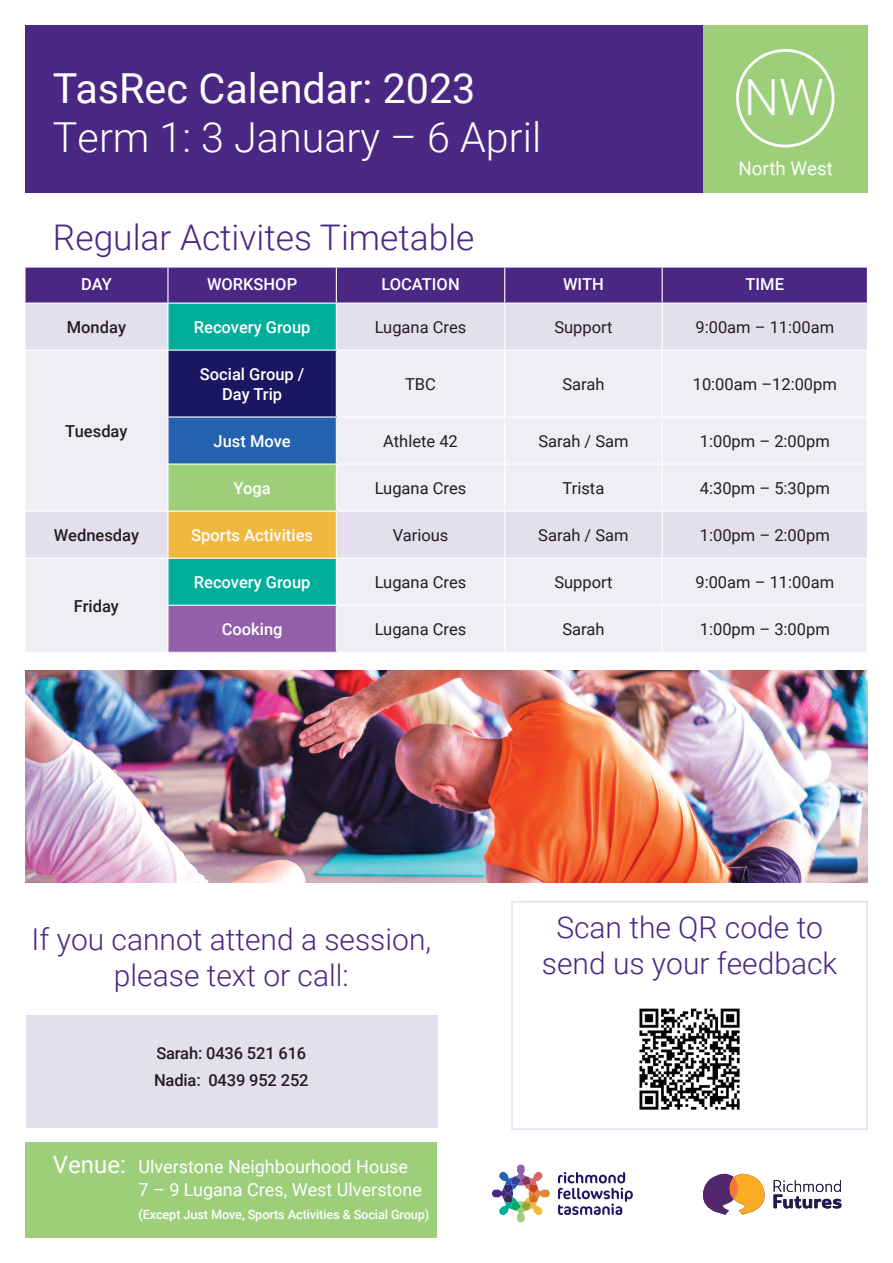
<style>
.page{position:relative;width:893px;height:1263px;background:#fff}
.page>*{position:absolute;margin:0;border:0;box-sizing:border-box;transform-origin:0 0}
.t1{font:300 49.95px "Roboto";color:#fff}
.t2{font:300 41.4px "Roboto";color:#fff}
.t3{font:41.4px "Roboto";color:#fff}
.t4{font:300 35.4px "Roboto";color:#4a2783}
.t5{font:300 30px/36px "Roboto";color:#4a2783;text-align:center}
.t6{font:18.75px "Roboto";color:#fff}
.t7{font:18px/23px "Roboto";color:#fff}
.t8{font:16.5px "Roboto";color:#231f20}
.t9{font:500 16.5px/19.8px "Roboto";color:#fff;text-align:center}
.t10{font:500 16.5px/26.2px "Roboto";letter-spacing:-.01em;color:#231f20}
.t11{font:500 12.75px "Roboto";letter-spacing:-.01em;color:#fff}
.s1{font-size:24px}
</style>
<div class="page">
<div style="left:26px;top:26px;width:841px;height:167px;background:#4a2783"></div>
<div style="left:703px;top:26px;width:164px;height:167px;background:#9dcf7b"></div>
<div style="left:26px;top:1142px;width:411px;height:95px;background:#9dcf7b"></div>
<div style="left:736px;top:49px;width:98px;height:98px;border:3px solid #fff;border-radius:50%"></div>
<svg style="left:492px;top:1164px;width:58px;height:58px"></svg>
<svg style="left:558px;top:1172px;width:75px;height:43px"></svg>
<svg style="left:703px;top:1174px;width:61px;height:41px"></svg>
<svg style="left:773px;top:1180px;width:68px;height:28px"></svg>
<div style="left:26px;top:1015px;width:411px;height:113px;background:#e3dfed"></div>
<div style="left:511px;top:901px;width:357px;height:229px;border:2px solid #e3dfed"></div>
<img style="left:639px;top:1008px;width:101px;height:102px">
<img style="left:26px;top:671px;width:841px;height:211px">
<div style="left:26px;top:268px;width:841px;height:34px;background:#4a2783"></div>
<div style="left:26px;top:304px;width:841px;height:46px;background:#e3dfed"></div>
<div style="left:169px;top:304px;width:167px;height:46px;background:#00ae9a"></div>
<svg style="left:26px;top:351px;width:841px;height:301px;background:#e4e9f0"></svg>
<div style="left:168px;top:350px;width:168px;height:67px;background:#1b1661"></div>
<div style="left:168px;top:417px;width:168px;height:47px;background:#2461ae"></div>
<div style="left:168px;top:464px;width:168px;height:47px;background:#9dcf7b"></div>
<div style="left:168px;top:511px;width:168px;height:47px;background:#f0b83d"></div>
<div style="left:168px;top:605px;width:168px;height:47px;background:#9260a8"></div>
<hr style="left:167px;top:268px;width:2px;height:34px;background:#fff">
<hr style="left:336px;top:268px;width:1px;height:34px;background:#fff">
<hr style="left:504px;top:268px;width:1px;height:34px;background:#fff">
<hr style="left:662px;top:268px;width:1px;height:34px;background:#fff">
<hr style="left:167px;top:304px;width:2px;height:46px;background:#fff">
<hr style="left:336px;top:304px;width:1px;height:46px;background:#fff">
<hr style="left:504px;top:304px;width:1px;height:46px;background:#fff">
<hr style="left:662px;top:304px;width:1px;height:46px;background:#fff">
<hr style="left:168px;top:350px;width:168px;height:1px;background:#fff">
<hr style="left:167px;top:351px;width:2px;height:65px;background:#fff">
<hr style="left:336px;top:351px;width:1px;height:65px;background:#fff">
<hr style="left:504px;top:351px;width:1px;height:65px;background:#fff">
<hr style="left:662px;top:351px;width:1px;height:65px;background:#fff">
<hr style="left:167px;top:416px;width:169px;height:2px;background:#fff">
<hr style="left:167px;top:418px;width:2px;height:45px;background:#fff">
<hr style="left:336px;top:416px;width:169px;height:2px;background:#fff">
<hr style="left:336px;top:418px;width:1px;height:45px;background:#fff">
<hr style="left:505px;top:416px;width:157px;height:2px;background:#fff">
<hr style="left:504px;top:418px;width:1px;height:45px;background:#fff">
<hr style="left:662px;top:416px;width:205px;height:2px;background:#fff">
<hr style="left:662px;top:418px;width:1px;height:45px;background:#fff">
<hr style="left:167px;top:463px;width:169px;height:2px;background:#fff">
<hr style="left:167px;top:465px;width:2px;height:46px;background:#fff">
<hr style="left:336px;top:463px;width:169px;height:2px;background:#fff">
<hr style="left:336px;top:465px;width:1px;height:46px;background:#fff">
<hr style="left:505px;top:463px;width:157px;height:2px;background:#fff">
<hr style="left:504px;top:465px;width:1px;height:46px;background:#fff">
<hr style="left:662px;top:463px;width:205px;height:2px;background:#fff">
<hr style="left:662px;top:465px;width:1px;height:46px;background:#fff">
<hr style="left:26px;top:511px;width:142px;height:1px;background:#fff">
<hr style="left:168px;top:511px;width:168px;height:1px;background:#fff">
<hr style="left:167px;top:512px;width:2px;height:46px;background:#fff">
<hr style="left:336px;top:511px;width:169px;height:1px;background:#fff">
<hr style="left:336px;top:512px;width:1px;height:46px;background:#fff">
<hr style="left:505px;top:511px;width:157px;height:1px;background:#fff">
<hr style="left:504px;top:512px;width:1px;height:46px;background:#fff">
<hr style="left:662px;top:511px;width:205px;height:1px;background:#fff">
<hr style="left:662px;top:512px;width:1px;height:46px;background:#fff">
<hr style="left:26px;top:558px;width:142px;height:1px;background:#fff">
<hr style="left:168px;top:558px;width:168px;height:1px;background:#fff">
<hr style="left:167px;top:559px;width:2px;height:46px;background:#fff">
<hr style="left:336px;top:558px;width:169px;height:1px;background:#fff">
<hr style="left:336px;top:559px;width:1px;height:46px;background:#fff">
<hr style="left:505px;top:558px;width:157px;height:1px;background:#fff">
<hr style="left:504px;top:559px;width:1px;height:46px;background:#fff">
<hr style="left:662px;top:558px;width:205px;height:1px;background:#fff">
<hr style="left:662px;top:559px;width:1px;height:46px;background:#fff">
<hr style="left:167px;top:605px;width:169px;height:1px;background:#fff">
<hr style="left:167px;top:606px;width:2px;height:46px;background:#fff">
<hr style="left:336px;top:605px;width:169px;height:1px;background:#fff">
<hr style="left:336px;top:606px;width:1px;height:46px;background:#fff">
<hr style="left:505px;top:605px;width:157px;height:1px;background:#fff">
<hr style="left:504px;top:606px;width:1px;height:46px;background:#fff">
<hr style="left:662px;top:605px;width:205px;height:1px;background:#fff">
<hr style="left:662px;top:606px;width:1px;height:46px;background:#fff">
<h2 class="t3" style="left:53px;top:59px;width:424px">TasRec Calendar: 2023</h2>
<h2 class="t2" style="left:53px;top:109px;width:490px">Term 1: 3 January – 6 April</h2>
<h3 class="t4" style="left:53px;top:213px;width:423px">Regular Activites Timetable</h3>
<h1 class="t1" style="left:744px;top:62px;width:82px">NW</h1>
<p class="t6" style="left:738px;top:155px;width:96px">North West</p>
<p class="t9" style="left:81px;top:274px;width:32px">DAY</p>
<p class="t9" style="left:207px;top:274px;width:92px">WORKSHOP</p>
<p class="t9" style="left:381px;top:274px;width:80px">LOCATION</p>
<p class="t9" style="left:563px;top:274px;width:42px">WITH</p>
<p class="t9" style="left:746px;top:274px;width:40px">TIME</p>
<p class="t10" style="left:67px;top:313px;width:61px">Monday</p>
<p class="t9" style="left:194px;top:317px;width:118px">Recovery Group</p>
<p class="t8" style="left:375px;top:316px;width:93px">Lugana Cres</p>
<p class="t8" style="left:554px;top:316px;width:60px">Support</p>
<p class="t8" style="left:695px;top:316px;width:140px">9:00am – 11:00am</p>
<p class="t10" style="left:65px;top:417px;width:64px">Tuesday</p>
<p class="t9" style="left:200px;top:364px;width:106px">Social Group /<br>Day Trip</p>
<p class="t8" style="left:405px;top:373px;width:32px">TBC</p>
<p class="t8" style="left:562px;top:373px;width:44px">Sarah</p>
<p class="t8" style="left:693px;top:373px;width:146px">10:00am –12:00pm</p>
<p class="t9" style="left:214px;top:431px;width:79px">Just Move</p>
<p class="t8" style="left:383px;top:430px;width:76px">Athlete 42</p>
<p class="t8" style="left:538px;top:430px;width:92px">Sarah / Sam</p>
<p class="t8" style="left:700px;top:430px;width:132px">1:00pm – 2:00pm</p>
<p class="t9" style="left:234px;top:478px;width:39px">Yoga</p>
<p class="t8" style="left:375px;top:477px;width:93px">Lugana Cres</p>
<p class="t8" style="left:563px;top:477px;width:43px">Trista</p>
<p class="t8" style="left:700px;top:477px;width:132px">4:30pm – 5:30pm</p>
<p class="t10" style="left:54px;top:522px;width:87px">Wednesday</p>
<p class="t9" style="left:191px;top:525px;width:123px">Sports Activities</p>
<p class="t8" style="left:393px;top:524px;width:57px">Various</p>
<p class="t8" style="left:538px;top:524px;width:92px">Sarah / Sam</p>
<p class="t8" style="left:700px;top:524px;width:132px">1:00pm – 2:00pm</p>
<p class="t10" style="left:74px;top:592px;width:47px">Friday</p>
<p class="t9" style="left:194px;top:572px;width:118px">Recovery Group</p>
<p class="t8" style="left:375px;top:571px;width:93px">Lugana Cres</p>
<p class="t8" style="left:554px;top:571px;width:60px">Support</p>
<p class="t8" style="left:695px;top:571px;width:140px">9:00am – 11:00am</p>
<p class="t9" style="left:222px;top:619px;width:62px">Cooking</p>
<p class="t8" style="left:375px;top:618px;width:93px">Lugana Cres</p>
<p class="t8" style="left:562px;top:618px;width:44px">Sarah</p>
<p class="t8" style="left:700px;top:618px;width:132px">1:00pm – 3:00pm</p>
<h3 class="t5" style="left:32px;top:920px;width:401px">If you cannot attend a session, please text or call:</h3>
<h3 class="t5" style="left:542px;top:908px;width:297px">Scan the QR code to send us your feedback</h3>
<p class="t10" style="left:154px;top:1040px;width:156px">Sarah: 0436 521 616<br>Nadia: 0439 952 252</p>
<p class="t7" style="left:138px;top:1155px;width:285px;text-indent:-85px"><span class="s1">Venue:</span> Ulverstone Neighbourhood House<br>7 – 9 Lugana Cres, West Ulverstone</p>
<p class="t11" style="left:138px;top:1205px;width:292px">(Except Just Move, Sports Activities &amp; Social Group)</p>
</div>
